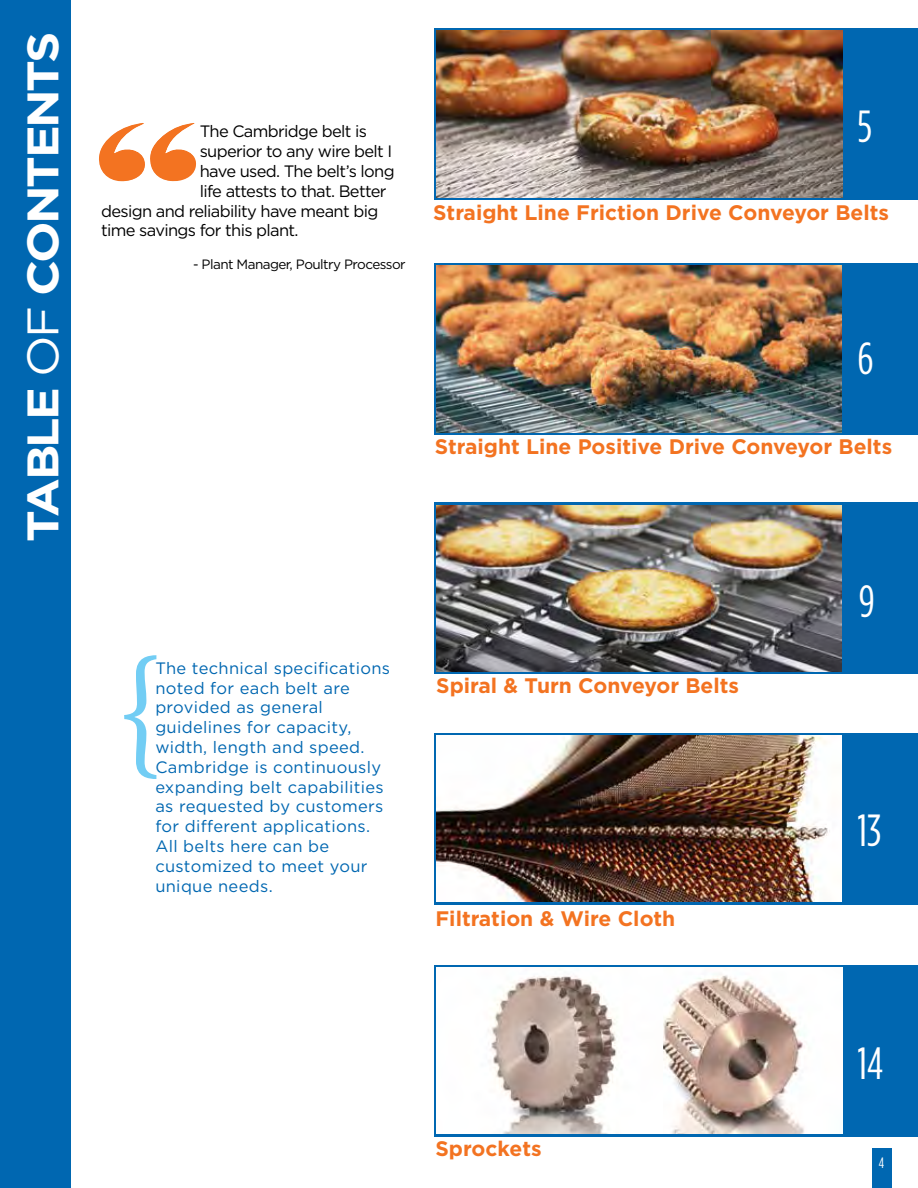
<style>
.page{position:relative;width:918px;height:1188px;background:#fff}
.page>*{position:absolute;margin:0;border:0;box-sizing:border-box;transform-origin:0 0}
.t1{font:141px "Minion Pro";color:#72cdf4}
.t2{font:condensed 45px "Gotham HTF";color:#fff}
.t3{font:700 44.1px "Gotham";letter-spacing:-.05em;color:#fff;scale:1.11 1}
.t4{font:700 21px "Gotham";color:#f37321}
.t5{font:16.5px/19.8px "Gotham";letter-spacing:.02em;color:#0067b1}
.t6{font:16.5px "Gotham";letter-spacing:-.04em;color:#000}
.t7{font:condensed 15px "Gotham HTF";color:#fff}
.t8{font:13.5px "Gotham";letter-spacing:-.04em;color:#000}
.s1{font-weight:400}
</style>
<div class="page">
<div style="left:1px;top:0;width:70px;height:1188px;background:#0067b1"></div>
<div style="left:434px;top:28px;width:484px;height:171px;background:#0067b1"></div>
<div style="left:434px;top:263px;width:484px;height:171px;background:#0067b1"></div>
<div style="left:434px;top:503px;width:484px;height:171px;background:#0067b1"></div>
<img style="left:436px;top:31px;width:406px;height:166px">
<img style="left:436px;top:266px;width:405px;height:166px">
<img style="left:436px;top:505px;width:405px;height:167px">
<div style="left:434px;top:733px;width:484px;height:171px;background:#0067b1"></div>
<img style="left:436px;top:735px;width:405px;height:167px">
<div style="left:434px;top:965px;width:484px;height:171px;background:#0067b1"></div>
<img style="left:663px;top:967px;width:180px;height:167px">
<svg style="left:99px;top:123px;width:97px;height:59px"></svg>
<img style="left:436px;top:967px;width:227px;height:167px">
<div style="left:872px;top:1149px;width:20px;height:39px;background:#0067b1"></div>
<h3 class="t3" style="left:18px;top:542px;width:461px;rotate:-90deg">TABLE <span class="s1">OF</span> CONTENTS</h3>
<p class="t6" style="left:200px;top:123px;width:169px">The Cambridge belt is</p>
<p class="t6" style="left:200px;top:142px;width:194px">superior to any wire belt I</p>
<p class="t6" style="left:200px;top:162px;width:197px">have used. The belt’s long</p>
<p class="t6" style="left:200px;top:182px;width:188px">life attests to that. Better</p>
<p class="t6" style="left:101px;top:202px;width:279px">design and reliability have meant big</p>
<p class="t6" style="left:101px;top:222px;width:199px">time savings for this plant.</p>
<p class="t8" style="left:193px;top:257px;width:214px">- Plant Manager, Poultry Processor</p>
<h2 class="t2" style="left:857px;top:102px;width:16px">5</h2>
<p class="t4" style="left:433px;top:200px;width:457px">Straight Line Friction Drive Conveyor Belts</p>
<h2 class="t2" style="left:857px;top:334px;width:18px">6</h2>
<p class="t4" style="left:435px;top:434px;width:459px">Straight Line Positive Drive Conveyor Belts</p>
<h1 class="t1" style="left:115px;top:616px;width:50px">{</h1>
<p class="t5" style="left:155px;top:658px;width:236px">The technical specifications noted for each belt are provided as general guidelines for capacity, width, length and speed.<br>Cambridge is continuously expanding belt capabilities as requested by customers for different applications.<br>All belts here can be customized to meet your unique needs.</p>
<p class="t4" style="left:436px;top:673px;width:304px">Spiral &amp; Turn Conveyor Belts</p>
<p class="t4" style="left:436px;top:906px;width:241px">Filtration &amp; Wire Cloth</p>
<h2 class="t2" style="left:859px;top:577px;width:18px">9</h2>
<h2 class="t2" style="left:857px;top:806px;width:25px">13</h2>
<p class="t4" style="left:436px;top:1137px;width:108px">Sprockets</p>
<h2 class="t2" style="left:857px;top:1040px;width:27px">14</h2>
<p class="t7" style="left:879px;top:1155px;width:7px">4</p>
</div>
